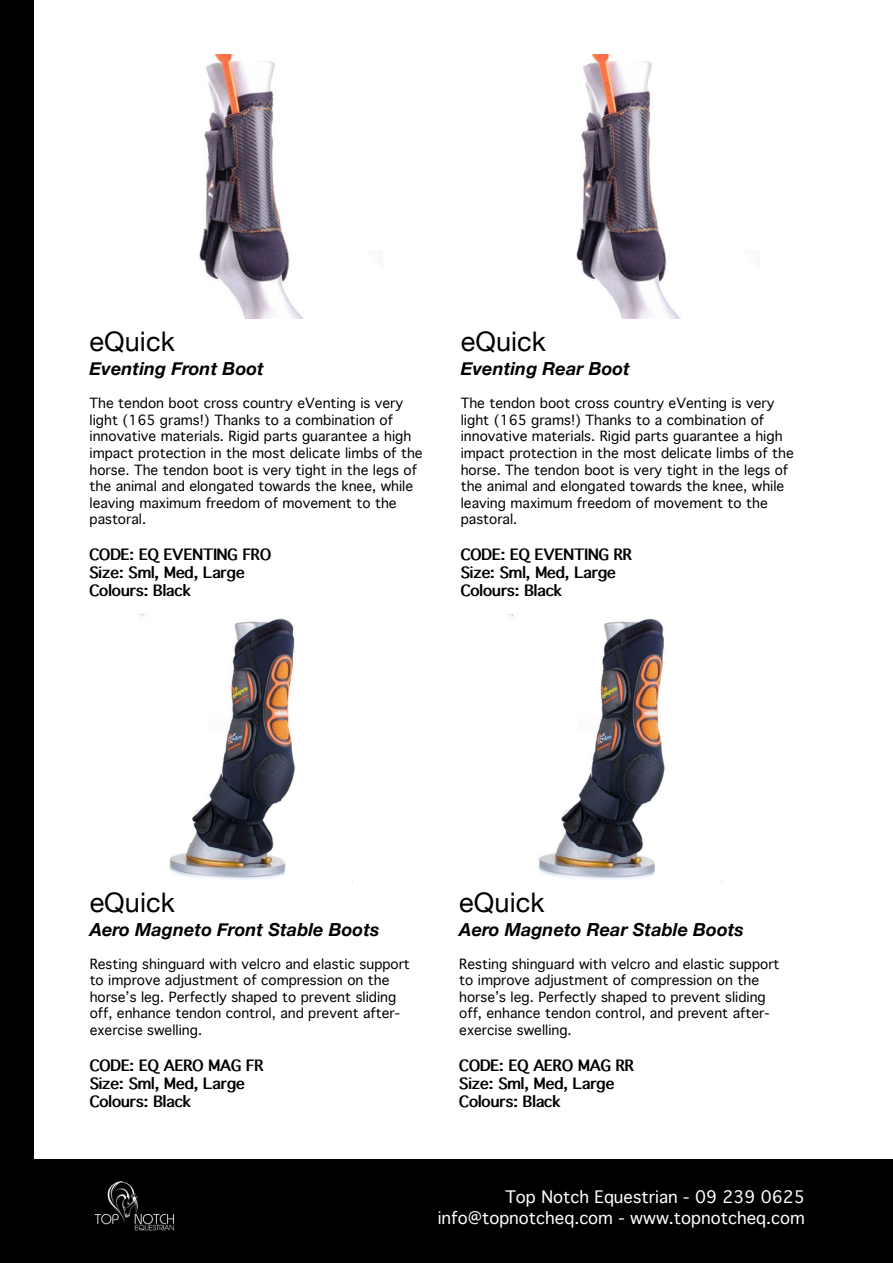
<style>
.page{position:relative;width:893px;height:1263px;background:#fff}
.page>*{position:absolute;margin:0;border:0;box-sizing:border-box;transform-origin:0 0}
.t1{font:27px "Helvetica Neue";letter-spacing:.005em;color:#000}
.t2{font:italic 700 18px "Helvetica Neue";letter-spacing:.005em;color:#000}
.t3{font:300 16.5px "Thonburi";color:#fff}
.t4{font:700 15px "Thonburi";color:#000}
.t5{font:300 13.5px/16.5px "Thonburi";color:#000}
</style>
<div class="page">
<div style="left:0;top:0;width:33px;height:1263px;background:#000"></div>
<img style="left:139px;top:614px;width:156px;height:265px">
<img style="left:509px;top:614px;width:156px;height:265px">
<img style="left:199px;top:54px;width:104px;height:264px">
<img style="left:576px;top:54px;width:104px;height:264px">
<div style="left:26px;top:1160px;width:867px;height:103px;background:#000"></div>
<img style="left:94px;top:1181px;width:80px;height:50px">
<p class="t1" style="left:90px;top:322px;width:87px">eQuick</p>
<p class="t2" style="left:90px;top:355px;width:176px">Eventing Front Boot</p>
<p class="t5" style="left:90px;top:396px;width:335px">The tendon boot cross country eVenting is very light (165 grams!) Thanks to a combination of innovative materials. Rigid parts guarantee a high impact protection in the most delicate limbs of the horse. The tendon boot is very tight in the legs of the animal and elongated towards the knee, while leaving maximum freedom of movement to the pastoral.</p>
<p class="t4" style="left:90px;top:546px;width:183px">CODE: EQ EVENTING FRO</p>
<p class="t4" style="left:90px;top:564px;width:157px">Size: Sml, Med, Large</p>
<p class="t4" style="left:90px;top:582px;width:103px">Colours: Black</p>
<p class="t1" style="left:461px;top:322px;width:87px">eQuick</p>
<p class="t2" style="left:461px;top:355px;width:171px">Eventing Rear Boot</p>
<p class="t5" style="left:461px;top:396px;width:335px">The tendon boot cross country eVenting is very light (165 grams!) Thanks to a combination of innovative materials. Rigid parts guarantee a high impact protection in the most delicate limbs of the horse. The tendon boot is very tight in the legs of the animal and elongated towards the knee, while leaving maximum freedom of movement to the pastoral.</p>
<p class="t4" style="left:461px;top:546px;width:173px">CODE: EQ EVENTING RR</p>
<p class="t4" style="left:461px;top:564px;width:157px">Size: Sml, Med, Large</p>
<p class="t4" style="left:461px;top:582px;width:103px">Colours: Black</p>
<p class="t1" style="left:90px;top:883px;width:87px">eQuick</p>
<p class="t2" style="left:90px;top:915px;width:291px">Aero Magneto Front Stable Boots</p>
<p class="t5" style="left:90px;top:956px;width:322px">Resting shinguard with velcro and elastic support to improve adjustment of compression on the horse’s leg. Perfectly shaped to prevent sliding off, enhance tendon control, and prevent after&shy;exercise swelling.</p>
<p class="t4" style="left:90px;top:1057px;width:175px">CODE: EQ AERO MAG FR</p>
<p class="t4" style="left:90px;top:1075px;width:157px">Size: Sml, Med, Large</p>
<p class="t4" style="left:90px;top:1093px;width:103px">Colours: Black</p>
<p class="t1" style="left:459px;top:883px;width:87px">eQuick</p>
<p class="t2" style="left:459px;top:915px;width:286px">Aero Magneto Rear Stable Boots</p>
<p class="t5" style="left:459px;top:956px;width:322px">Resting shinguard with velcro and elastic support to improve adjustment of compression on the horse’s leg. Perfectly shaped to prevent sliding off, enhance tendon control, and prevent after&shy;exercise swelling.</p>
<p class="t4" style="left:459px;top:1057px;width:176px">CODE: EQ AERO MAG RR</p>
<p class="t4" style="left:459px;top:1075px;width:157px">Size: Sml, Med, Large</p>
<p class="t4" style="left:459px;top:1093px;width:103px">Colours: Black</p>
<p class="t3" style="left:505px;top:1187px;width:301px">Top Notch Equestrian - 09 239 0625</p>
<p class="t3" style="left:438px;top:1208px;width:369px">info@topnotcheq.com - www.topnotcheq.com</p>
</div>
